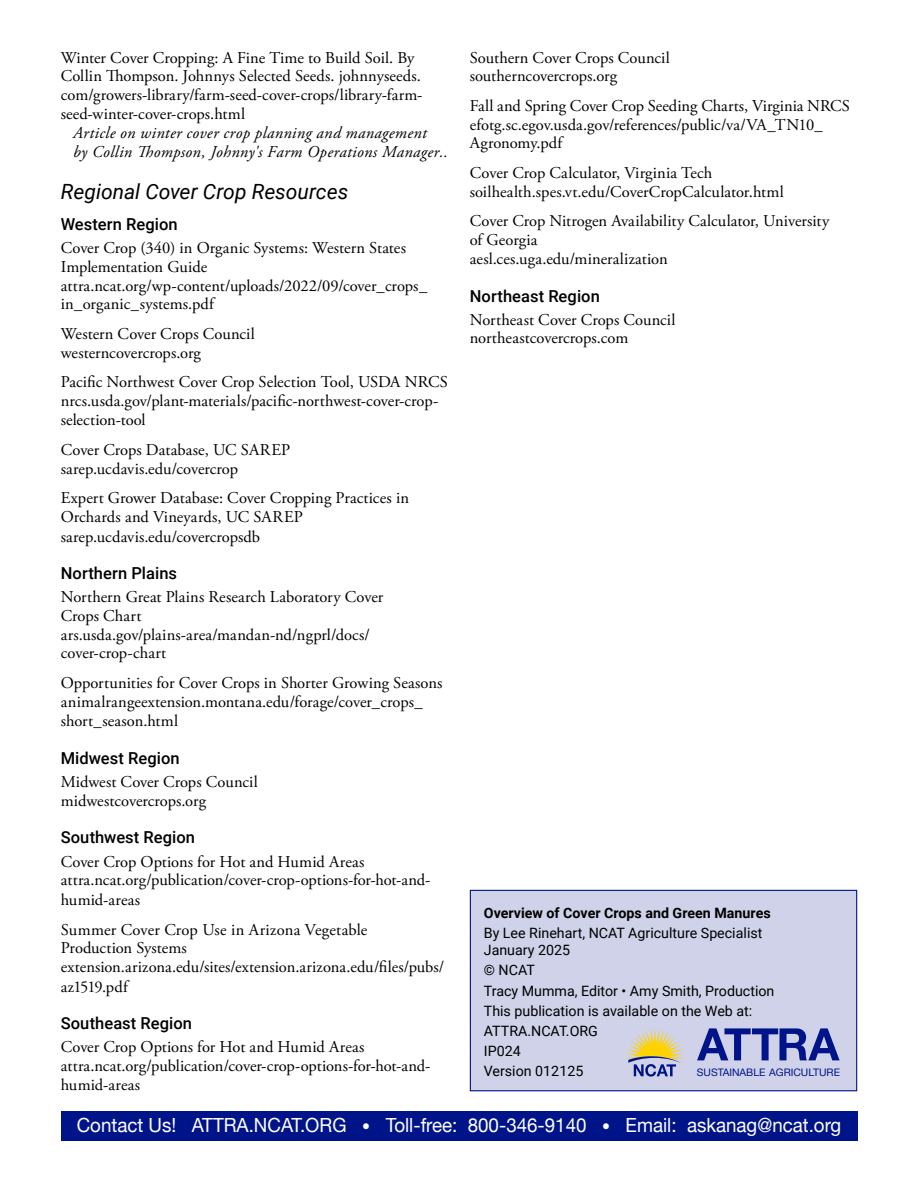
<style>
.page{position:relative;width:918px;height:1188px;background:#fff}
.page>*{position:absolute;margin:0;border:0;box-sizing:border-box;transform-origin:0 0}
.t1{font:italic 21px "Roboto";color:#000}
.t2{font:19.5px "Helvetica Neue";color:#fff;scale:.96 1}
.t3{font:16.5px/18.9px "Adobe Garamond Pro";color:#000}
.t4{font:italic 16.5px/19.6px "Adobe Garamond Pro";letter-spacing:.02em;color:#000}
.t5{font:500 16.5px "Roboto";letter-spacing:.005em;color:#000}
.t6{font:14.25px/20.1px "Roboto";color:#000}
.t7{font:700 14.25px "Roboto";color:#000}
.t8{font:10.35px "Helvetica Neue";color:#001489}
.s1{font-size:16.5px}
</style>
<div class="page">
<div style="left:61px;top:1111px;width:796px;height:29px;background:#001489"></div>
<div style="left:470px;top:890px;width:387px;height:201px;background:#cfd2e9;border:1px solid #001489"></div>
<svg style="left:626px;top:1029px;width:58px;height:48px"></svg>
<svg style="left:697px;top:1028px;width:143px;height:32px"></svg>
<p class="t3" style="left:61px;top:48px;width:363px">Winter Cover Cropping: A Fine Time to Build Soil. By Collin Thompson. Johnnys Selected Seeds. johnnyseeds. com/growers-library/farm-seed-cover-crops/library-farm&shy;seed-winter-cover-crops.html</p>
<p class="t4" style="left:73px;top:123px;width:376px">Article on winter cover crop planning and management<br>by Collin Thompson, Johnny's Farm Operations Manager..</p>
<p class="t1" style="left:61px;top:177px;width:289px">Regional Cover Crop Resources</p>
<p class="t5" style="left:61px;top:212px;width:119px">Western Region</p>
<p class="t3" style="left:61px;top:239px;width:368px">Cover Crop (340) in Organic Systems: Western States Implementation Guide attra.ncat.org/wp-content/uploads/2022/09/cover_crops_ in_organic_systems.pdf</p>
<p class="t3" style="left:61px;top:325px;width:196px">Western Cover Crops Council westerncovercrops.org</p>
<p class="t3" style="left:61px;top:373px;width:389px">Pacific Northwest Cover Crop Selection Tool, USDA NRCS nrcs.usda.gov/plant-materials/pacific-northwest-cover-crop&shy;selection-tool</p>
<p class="t3" style="left:61px;top:441px;width:231px">Cover Crops Database, UC SAREP sarep.ucdavis.edu/covercrop</p>
<p class="t3" style="left:61px;top:489px;width:350px">Expert Grower Database: Cover Cropping Practices in<br>Orchards and Vineyards, UC SAREP sarep.ucdavis.edu/covercropsdb</p>
<p class="t5" style="left:61px;top:561px;width:118px">Northern Plains</p>
<p class="t3" style="left:61px;top:588px;width:324px">Northern Great Plains Research Laboratory Cover Crops Chart ars.usda.gov/plains-area/mandan-nd/ngprl/docs/ cover-crop-chart</p>
<p class="t3" style="left:61px;top:674px;width:383px">Opportunities for Cover Crops in Shorter Growing Seasons animalrangeextension.montana.edu/forage/cover_crops_ short_season.html</p>
<p class="t5" style="left:61px;top:746px;width:120px">Midwest Region</p>
<p class="t3" style="left:61px;top:772px;width:199px;line-height:19.6px">Midwest Cover Crops Council midwestcovercrops.org</p>
<p class="t5" style="left:61px;top:826px;width:136px">Southwest Region</p>
<p class="t3" style="left:61px;top:852px;width:371px">Cover Crop Options for Hot and Humid Areas attra.ncat.org/publication/cover-crop-options-for-hot-and&shy;humid-areas</p>
<p class="t3" style="left:61px;top:920px;width:385px">Summer Cover Crop Use in Arizona Vegetable<br>Production Systems extension.arizona.edu/sites/extension.arizona.edu/files/pubs/ az1519.pdf</p>
<p class="t5" style="left:61px;top:1012px;width:133px">Southeast Region</p>
<p class="t3" style="left:61px;top:1038px;width:371px">Cover Crop Options for Hot and Humid Areas attra.ncat.org/publication/cover-crop-options-for-hot-and&shy;humid-areas</p>
<p class="t3" style="left:470px;top:49px;width:202px">Southern Cover Crops Council southerncovercrops.org</p>
<p class="t3" style="left:470px;top:97px;width:382px">Fall and Spring Cover Crop Seeding Charts, Virginia NRCS efotg.sc.egov.usda.gov/references/public/va/VA_TN10_<br>Agronomy.pdf</p>
<p class="t3" style="left:470px;top:164px;width:316px">Cover Crop Calculator, Virginia Tech soilhealth.spes.vt.edu/CoverCropCalculator.html</p>
<p class="t3" style="left:470px;top:212px;width:361px">Cover Crop Nitrogen Availability Calculator, University of Georgia<br>aesl.ces.uga.edu/mineralization</p>
<p class="t5" style="left:470px;top:284px;width:132px">Northeast Region</p>
<p class="t3" style="left:470px;top:311px;width:207px">Northeast Cover Crops Council northeastcovercrops.com</p>
<p class="t7" style="left:484px;top:903px;width:288px">Overview of Cover Crops and Green Manures</p>
<p class="t6" style="left:484px;top:924px;width:280px;line-height:17px">By Lee Rinehart, NCAT Agriculture Specialist<br>January 2025</p>
<p class="t6" style="left:484px;top:960px;width:292px">© NCAT<br>Tracy Mumma, Editor • Amy Smith, Production<br>This publication is available on the Web at:<br>ATTRA.NCAT.ORG<br>IP024<br>Version 012125</p>
<p class="t8" style="left:697px;top:1066px;width:145px">SUSTAINABLE AGRICULTURE</p>
<p class="t2" style="left:77px;top:1114px;width:798px">Contact Us! ATTRA.NCAT.ORG <span class="s1">•</span> Toll-free: 800-346-9140 <span class="s1">•</span> Email: askanag@ncat.org</p>
</div>
